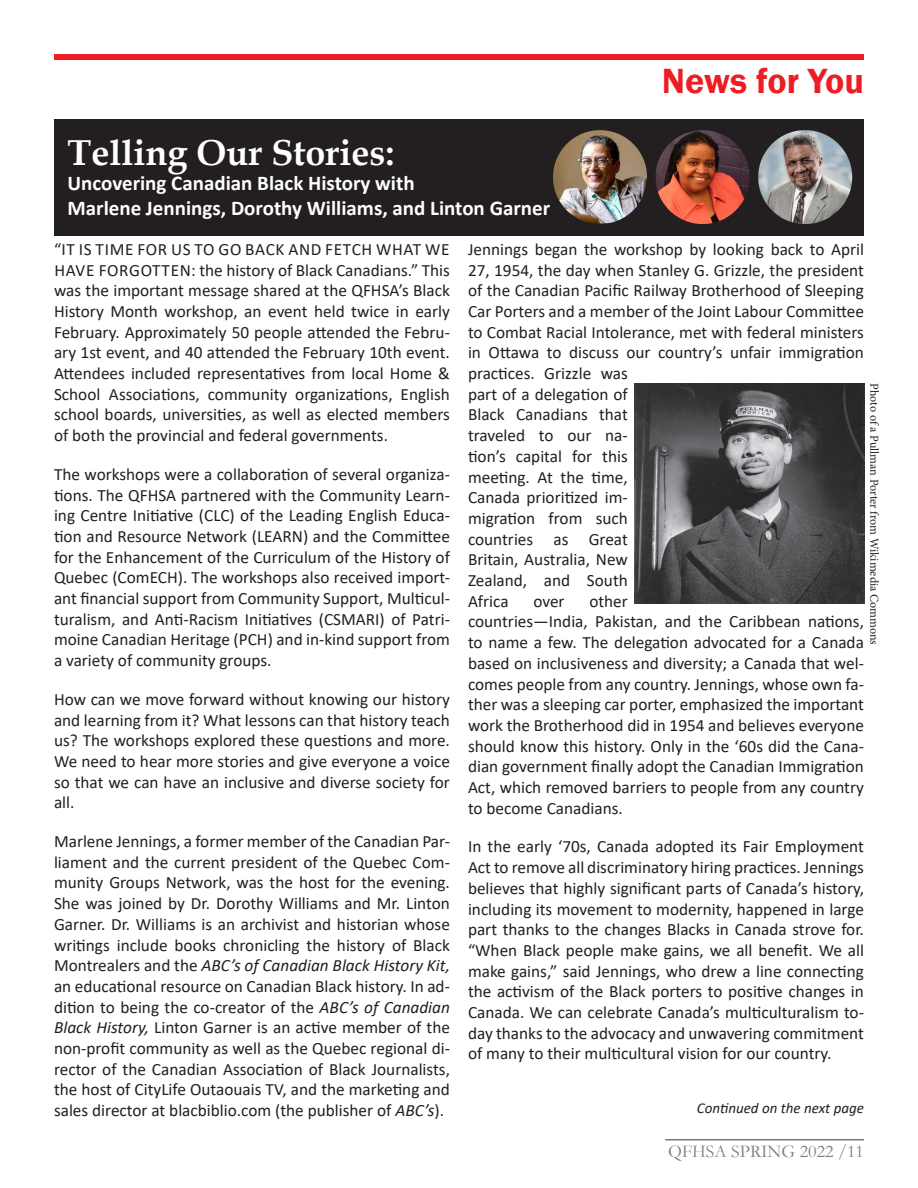
<style>
.page{position:relative;width:918px;height:1188px;background:#fff}
.page>*{position:absolute;margin:0;border:0;box-sizing:border-box;transform-origin:0 0}
.t1{font:700 36px "Book Antiqua";color:#fff}
.t2{font:600 36px "Franklin Gothic";color:#ee1d23}
.t3{font:700 21px "Calibri";color:#fff}
.t4{font:18px "Garamond";color:#7e8083}
.t5{font:17.25px/20.7px "Calibri";color:#231f20;text-align:justify}
.t6{font:italic 15px "Calibri";color:#231f20}
.t7{font:12px "Minion Pro";letter-spacing:-.005em;color:#231f20}
.s1{font-style:italic}
</style>
<div class="page">
<hr style="left:665px;top:1139px;width:199px;height:1px;background:#231f20">
<div style="left:54px;top:54px;width:810px;height:5px;background:#ee1d23"></div>
<div style="left:54px;top:119px;width:810px;height:116px;background:#231f20"></div>
<img style="left:758px;top:130px;width:94px;height:94px;border-radius:47px">
<img style="left:656px;top:130px;width:94px;height:94px;border-radius:47px">
<img style="left:553px;top:130px;width:94px;height:94px;border-radius:47px">
<img style="left:635px;top:383px;width:230px;height:221px">
<p class="t1" style="left:68px;top:128px;width:328px">Telling Our Stories:</p>
<p class="t3" style="left:68px;top:168px;width:349px">Uncovering Canadian Black History with</p>
<p class="t3" style="left:68px;top:194px;width:484px">Marlene Jennings, Dorothy Williams, and Linton Garner</p>
<p class="t2" style="left:662px;top:59px;width:204px">News for You</p>
<p class="t5" style="left:54px;top:238px;width:398px">“IT IS TIME FOR US TO GO BACK AND FETCH WHAT WE HAVE FORGOTTEN: the history of Black Canadians.” This was the important message shared at the QFHSA’s Black History Month workshop, an event held twice in early February. Approximately 50 people attended the Febru&shy;ary 1st event, and 40 attended the February 10th event.<br>Attendees included representatives from local Home &amp; School Associations, community organizations, English school boards, universities, as well as elected members of both the provincial and federal governments.</p>
<p class="t5" style="left:54px;top:463px;width:398px">The workshops were a collaboration of several organiza&shy;tions. The QFHSA partnered with the Community Learn&shy;ing Centre Initiative (CLC) of the Leading English Educa&shy;tion and Resource Network (LEARN) and the Committee for the Enhancement of the Curriculum of the History of Quebec (ComECH). The workshops also received import&shy;ant financial support from Community Support, Multicul&shy;turalism, and Anti-Racism Initiatives (CSMARI) of Patri&shy;moine Canadian Heritage (PCH) and in-kind support from a variety of community groups.</p>
<p class="t5" style="left:54px;top:688px;width:398px">How can we move forward without knowing our history and learning from it? What lessons can that history teach us? The workshops explored these questions and more.<br>We need to hear more stories and give everyone a voice so that we can have an inclusive and diverse society for all.</p>
<p class="t5" style="left:54px;top:831px;width:398px">Marlene Jennings, a former member of the Canadian Par&shy;liament and the current president of the Quebec Com&shy;munity Groups Network, was the host for the evening.<br>She was joined by Dr. Dorothy Williams and Mr. Linton Garner. Dr. Williams is an archivist and historian whose writings include books chronicling the history of Black Montrealers and the <span class="s1">ABC’s of Canadian Black History Kit, </span>an educational resource on Canadian Black history. In ad&shy;dition to being the co-creator of the <span class="s1">ABC’s of Canadian Black History,</span> Linton Garner is an active member of the non-profit community as well as the Quebec regional di&shy;rector of the Canadian Association of Black Journalists, the host of CityLife Outaouais TV, and the marketing and sales director at blacbiblio.com (the publisher of <span class="s1">ABC’s</span>).</p>
<p class="t5" style="left:468px;top:238px;width:398px;text-align:left">Jennings began the workshop by looking back to April<br>27, 1954, the day when Stanley G. Grizzle, the president of the Canadian Pacific Railway Brotherhood of Sleeping<br>Car Porters and a member of the Joint Labour Committee to Combat Racial Intolerance, met with federal ministers in Ottawa to discuss our country’s unfair immigration practices. Grizzle was<br>part of a delegation of<br>Black Canadians that<br>traveled to our na-<br>tion’s capital for this<br>meeting. At the time,<br>Canada prioritized im-<br>migration from such<br>countries as Great<br>Britain, Australia, New<br>Zealand, and South<br>Africa</p>
<p class="t7" style="left:882px;top:383px;width:263px;rotate:90deg">Photo of a Pullman Porter from Wikimedia Commons</p>
<p class="t5" style="left:468px;top:590px;width:398px;text-align:left;text-indent:121px">other<br>countries—India, Pakistan, and the Caribbean nations, to name a few. The delegation advocated for a Canada based on inclusiveness and diversity; a Canada that wel&shy;comes people from any country. Jennings, whose own fa&shy;ther was a sleeping car porter, emphasized the important work the Brotherhood did in 1954 and believes everyone should know this history. Only in the ‘60s did the Cana&shy;dian government finally adopt the Canadian Immigration Act, which removed barriers to people from any country to become Canadians.</p>
<p class="t5" style="left:468px;top:836px;width:398px">In the early ‘70s, Canada adopted its Fair Employment Act to remove all discriminatory hiring practices. Jennings believes that highly significant parts of Canada’s history, including its movement to modernity, happened in large part thanks to the changes Blacks in Canada strove for. “When Black people make gains, we all benefit. We all make gains,” said Jennings, who drew a line connecting the activism of the Black porters to positive changes in Canada. We can celebrate Canada’s multiculturalism to&shy;day thanks to the advocacy and unwavering commitment of many to their multicultural vision for our country.</p>
<p class="t5" style="left:533px;top:590px;width:33px">over</p>
<p class="t6" style="left:697px;top:1098px;width:169px">Continued on the next page</p>
<p class="t4" style="left:668px;top:1139px;width:197px">QFHSA SPRING 2022 /11</p>
</div>
